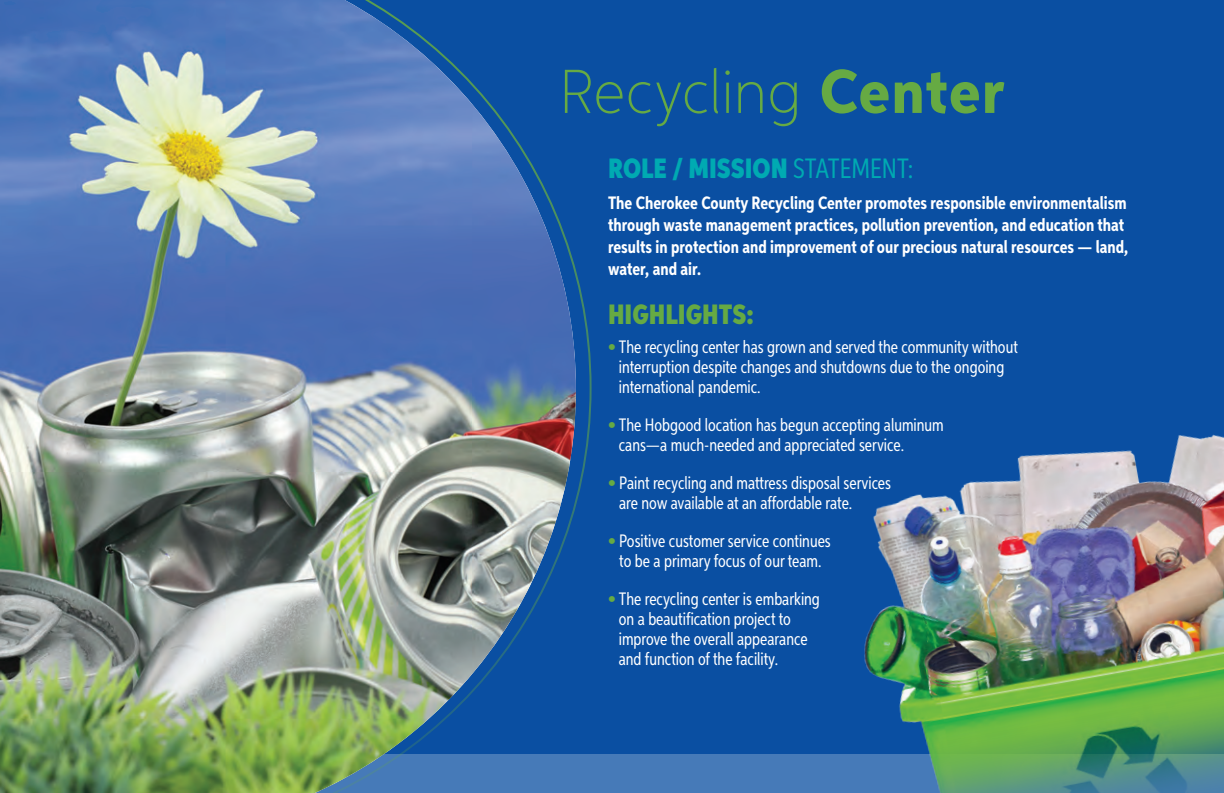
<style>
.page{position:relative;width:1224px;height:793px;background:#0a4fa2}
.page>*{position:absolute;margin:0;border:0;box-sizing:border-box;transform-origin:0 0}
.t1{font:100 62px "Aspira Nar";letter-spacing:.01em;color:#66aa43}
.t2{font:900 28px "Aspira XX Nar";color:#00aab2}
.t3{font:900 28px "Aspira XX Nar";color:#66aa43}
.t4{font:18px/20px "Aspira XX Nar";color:#fff}
.t5{font:700 18px/22px "Aspira XX Nar";color:#fff}
.s1{font-weight:800}
.s2{font-weight:400}
.s3{color:#66aa43}
</style>
<div class="page">
<div style="left:0;top:753px;width:1224px;height:40px;background:#467ab8"></div>
<img style="left:0;top:0;width:592px;height:793px">
<img style="left:678px;top:434px;width:546px;height:359px">
<p class="t1" style="left:559px;top:54px;width:447px">Recycling <span class="s1">Center</span></p>
<p class="t2" style="left:608px;top:151px;width:307px">ROLE / MISSION <span class="s2">STATEMENT:</span></p>
<p class="t5" style="left:608px;top:192px;width:522px">The Cherokee County Recycling Center promotes responsible environmentalism through waste management practices, pollution prevention, and education that results in protection and improvement of our precious natural resources — land, water, and air.</p>
<p class="t3" style="left:608px;top:297px;width:147px">HIGHLIGHTS:</p>
<p class="t4" style="left:619px;top:336px;width:400px;text-indent:-11px"><span class="s3">•</span> The recycling center has grown and served the community without interruption despite changes and shutdowns due to the ongoing international pandemic.</p>
<p class="t4" style="left:619px;top:414px;width:326px;text-indent:-11px"><span class="s3">•</span> The Hobgood location has begun accepting aluminum cans—a much-needed and appreciated service.</p>
<p class="t4" style="left:619px;top:472px;width:273px;text-indent:-11px"><span class="s3">•</span> Paint recycling and mattress disposal services are now available at an affordable rate.</p>
<p class="t4" style="left:608px;top:530px;width:224px;text-align:center"><span class="s3">•</span> Positive customer service continues to be a primary focus of our team.</p>
<p class="t4" style="left:619px;top:588px;width:203px;text-indent:-11px"><span class="s3">•</span> The recycling center is embarking on a beautification project to improve the overall appearance and function of the facility.</p>
</div>
